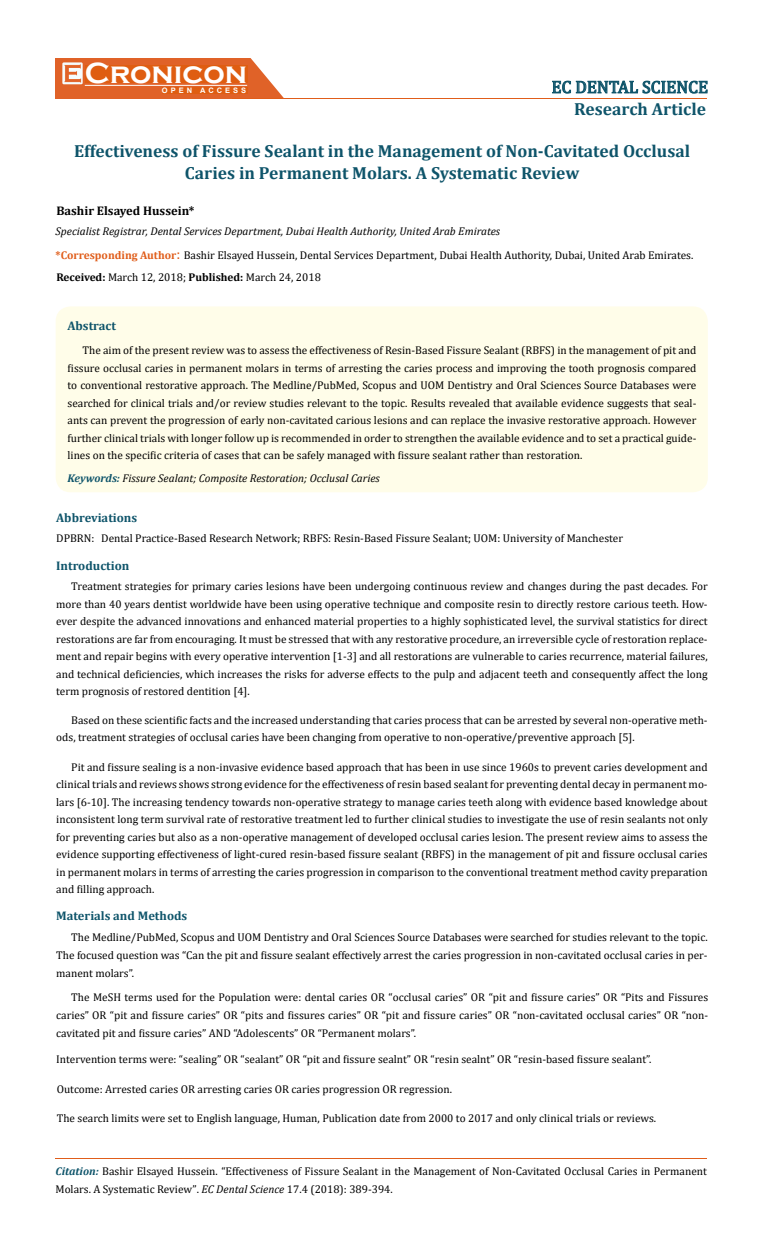
<style>
.page{position:relative;width:764px;height:1247px;background:#fff}
.page>*{position:absolute;margin:0;border:0;box-sizing:border-box;transform-origin:0 0}
.t1{font:700 30px "Copperplate Gothic";color:#fff}
.t2{font:700 17.5px/22.5px "Cambria";color:#0e546a;text-align:center}
.t3{font:17.5px "Cambria";color:#0e546a}
.t4{font:700 12.5px "Cambria";color:#0e546a}
.t5{font:700 12.5px "Cambria";color:#000}
.t6{font:11.25px/17.5px "Cambria";color:#000;text-align:justify}
.t7{font:italic 11.25px "Cambria";color:#000}
.t8{font:700 7.5px "Arial";letter-spacing:.4em;color:#fff}
.s1{font-weight:700;color:#e05d1a}
.s2{font-size:15px;color:#e05d1a}
.s3{font-weight:700}
.s4{font-weight:700;color:#0e546a}
.s5{font-weight:700;font-style:italic;color:#0e546a}
.s6{font-size:11.12px}
.s7{font-style:italic}
</style>
<div class="page">
<div style="left:56px;top:58px;width:242px;height:41px;background:#e06228"></div>
<svg style="left:250px;top:58px;width:48px;height:40px"></svg>
<img style="left:62px;top:62px;width:21px;height:22px">
<div style="left:85px;top:66px;width:162px;height:17px;background:#df5d11"></div>
<div style="left:162px;top:87px;width:85px;height:6px;background:#df5d11"></div>
<svg style="left:552px;top:80px;width:156px;height:14px"></svg>
<hr style="left:85px;top:85px;width:162px;height:1px;background:#fff">
<hr style="left:232px;top:98px;width:475px;height:1px;background:#e05d1a">
<hr style="left:55px;top:1158px;width:652px;height:1px;background:#e05d1a">
<div style="left:56px;top:306px;width:652px;height:186px;background:#fffde9;border-radius:15px"></div>
<h1 class="t1" style="left:85px;top:56px;width:164px">Cronicon</h1>
<p class="t8" style="left:162px;top:85px;width:86px">OPEN ACCESS</p>
<h2 class="t3" style="left:551px;top:77px;width:158px">EC DENTAL SCIENCE</h2>
<h2 class="t2" style="left:574px;top:97px;width:133px">Research Article</h2>
<h2 class="t2" style="left:74px;top:139px;width:617px">Effectiveness of Fissure Sealant in the Management of Non-Cavitated Occlusal<br>Caries in Permanent Molars. A Systematic Review</h2>
<p class="t5" style="left:56px;top:202px;width:140px">Bashir Elsayed Hussein*</p>
<p class="t7" style="left:56px;top:223px;width:446px">Specialist Registrar, Dental Services Department, Dubai Health Authority, United Arab Emirates</p>
<p class="t6" style="left:56px;top:244px;width:639px;line-height:22.1px"><span class="s1">*Corresponding Author</span><span class="s2">:</span> Bashir Elsayed Hussein, Dental Services Department, Dubai Health Authority, Dubai, United Arab Emirates.<br><span class="s3">Received:</span> March 12, 2018; <span class="s3">Published:</span> March 24, 2018</p>
<p class="t4" style="left:68px;top:317px;width:50px">Abstract</p>
<p class="t6" style="left:67px;top:341px;width:630px;text-indent:15px">The aim of the present review was to assess the effectiveness of Resin-Based Fissure Sealant (RBFS) in the management of pit and fissure occlusal caries in permanent molars in terms of arresting the caries process and improving the tooth prognosis compared to conventional restorative approach. The Medline/PubMed, Scopus and UOM Dentistry and Oral Sciences Source Databases were searched for clinical trials and/or review studies relevant to the topic. Results revealed that available evidence suggests that seal&shy;ants can prevent the progression of early non-cavitated carious lesions and can replace the invasive restorative approach. However further clinical trials with longer follow up is recommended in order to strengthen the available evidence and to set a practical guide&shy;lines on the specific criteria of cases that can be safely managed with fissure sealant rather than restoration.</p>
<p class="t7" style="left:68px;top:470px;width:314px"><span class="s4">Keywords:</span> Fissure Sealant; Composite Restoration; Occlusal Caries</p>
<p class="t4" style="left:56px;top:509px;width:82px">Abbreviations</p>
<p class="t6" style="left:56px;top:529px;width:568px">DPBRN: Dental Practice-Based Research Network; RBFS: Resin-Based Fissure Sealant; UOM: University of Manchester</p>
<p class="t6" style="left:56px;top:577px;width:653px;text-indent:15px">Treatment strategies for primary caries lesions have been undergoing continuous review and changes during the past decades. For more than 40 years dentist worldwide have been using operative technique and composite resin to directly restore carious teeth. How&shy;ever despite the advanced innovations and enhanced material properties to a highly sophisticated level, the survival statistics for direct restorations are far from encouraging. It must be stressed that with any restorative procedure, an irreversible cycle of restoration replace&shy;ment and repair begins with every operative intervention [1-3] and all restorations are vulnerable to caries recurrence, material failures, and technical deficiencies, which increases the risks for adverse effects to the pulp and adjacent teeth and consequently affect the long term prognosis of restored dentition [4].</p>
<p class="t4" style="left:56px;top:557px;width:75px">Introduction</p>
<p class="t6" style="left:56px;top:711px;width:653px;text-indent:15px">Based on these scientific facts and the increased understanding that caries process that can be arrested by several non-operative meth&shy;ods, treatment strategies of occlusal caries have been changing from operative to non-operative/preventive approach [5].</p>
<p class="t6" style="left:56px;top:757px;width:653px;text-indent:15px">Pit and fissure sealing is a non-invasive evidence based approach that has been in use since 1960s to prevent caries development and clinical trials and reviews shows strong evidence for the effectiveness of resin based sealant for preventing dental decay in permanent mo&shy;lars [6-10]. The increasing tendency towards non-operative strategy to manage caries teeth along with evidence based knowledge about inconsistent long term survival rate of restorative treatment led to further clinical studies to investigate the use of resin sealants not only for preventing caries but also as a non-operative management of developed occlusal caries lesion. The present review aims to assess the evidence supporting effectiveness of light-cured resin-based fissure sealant (RBFS) in the management of pit and fissure occlusal caries in permanent molars in terms of arresting the caries progression in comparison to the conventional treatment method cavity preparation and filling approach.</p>
<p class="t6" style="left:56px;top:928px;width:653px;text-indent:15px">The Medline/PubMed, Scopus and UOM Dentistry and Oral Sciences Source Databases were searched for studies relevant to the topic.<br>The focused question was “Can the pit and fissure sealant effectively arrest the caries progression in non-cavitated occlusal caries in per&shy;manent molars”.</p>
<p class="t4" style="left:56px;top:906px;width:133px">Materials and Methods</p>
<p class="t6" style="left:56px;top:988px;width:653px;text-indent:15px">The MeSH terms used for the Population were: dental caries OR “occlusal caries” OR “pit and fissure caries” OR “Pits and Fissures caries” OR “pit and fissure caries” OR “pits and fissures caries” OR “pit and fissure caries” OR “non-cavitated occlusal caries” OR “non&shy;cavitated pit and fissure caries” AND “Adolescents” OR “Permanent molars”.</p>
<p class="t6" style="left:56px;top:1050px;width:597px">Intervention terms were: “sealing” OR “sealant” OR “pit and fissure sealnt” OR “resin sealnt” OR “resin-based fissure sealant”.</p>
<p class="t6" style="left:57px;top:1079px;width:397px">Outcome: Arrested caries OR arresting caries OR caries progression OR regression.</p>
<p class="t6" style="left:57px;top:1109px;width:601px">The search limits were set to English language, Human, Publication date from 2000 to 2017 and only clinical trials or reviews.</p>
<p class="t6" style="left:55px;top:1162px;width:653px"><span class="s5">Citation:</span> Bashir Elsayed Hussein. “Effectiveness of Fissure Sealant in the Management of Non-Cavitated Occlusal Caries in Permanent<br>Molars. A Systematic Review”<span class="s6">.</span> <span class="s7">EC Dental Science</span> <span class="s6">17</span>.4 (2018): 389-394.</p>
</div>
